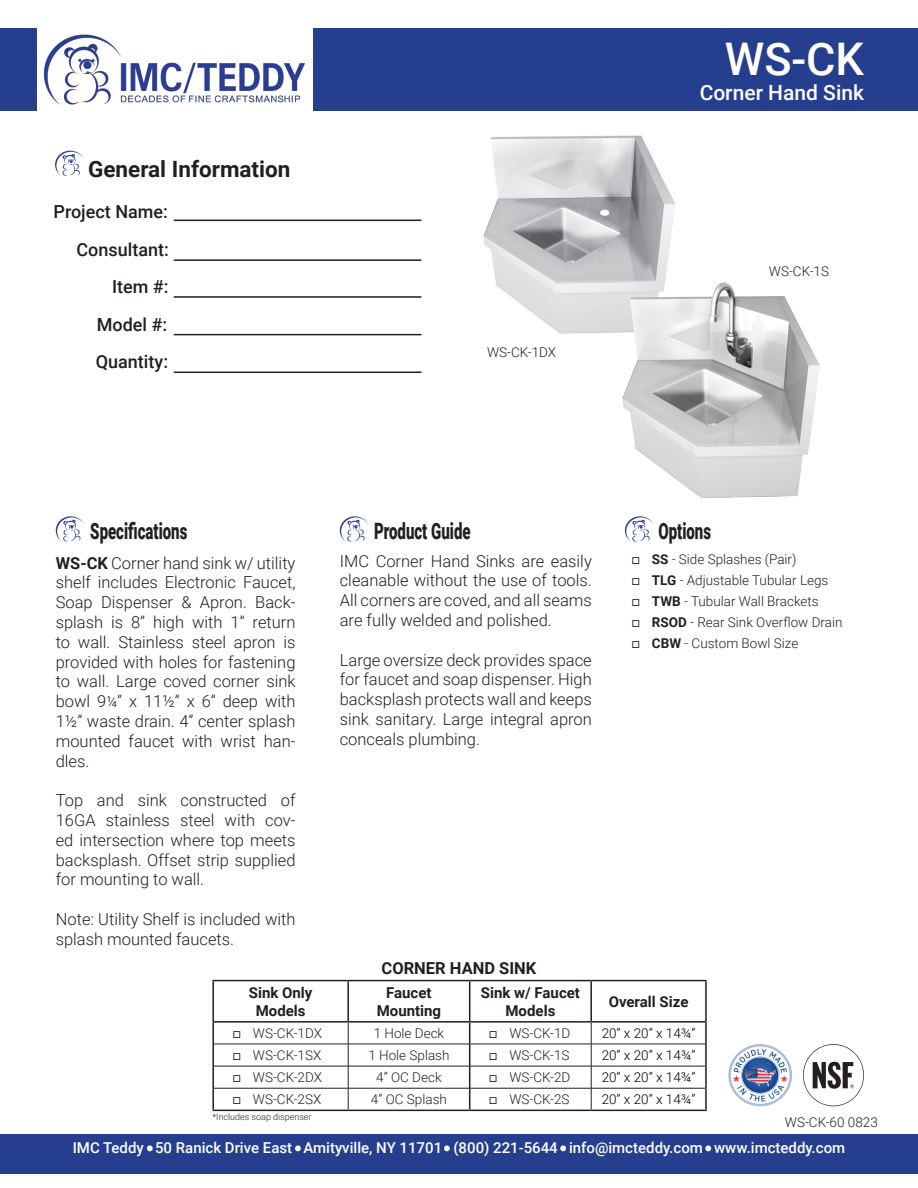
<style>
.page{position:relative;width:918px;height:1188px;background:#fff}
.page>*{position:absolute;margin:0;border:0;box-sizing:border-box;transform-origin:0 0}
.t1{font:500 45px "Roboto";color:#fff}
.t2{font:900 22.5px "Roboto";color:#231f20;scale:.67 1}
.t3{font:700 22.5px "Roboto";color:#231f20}
.t4{font:500 21px "Roboto";color:#fff}
.t5{font:500 18px "Roboto";color:#231f20}
.t6{font:300 16.5px/19.8px "Roboto";color:#231f20;text-align:justify}
.t7{font:700 16.5px "Roboto";color:#231f20}
.t8{font:500 15px "Roboto";color:#fff}
.t9{font:700 15px/18px "Roboto";color:#231f20;text-align:center}
.t10{font:300 13.5px "Roboto";color:#231f20}
.t11{font:300 13.5px "Roboto";color:#000}
.t12{font:300 9px "Roboto";color:#231f20}
.s1{font-weight:700}
.s2{font-size:15px}
.s3{font-family:"Lato";font-weight:500}
</style>
<div class="page">
<div style="left:313px;top:28px;width:605px;height:83px;background:#253f8e"></div>
<div style="left:0;top:1134px;width:918px;height:40px;background:#253f8e"></div>
<img style="left:43px;top:34px;width:262px;height:71px">
<div style="left:0;top:28px;width:37px;height:83px;background:#253f8e"></div>
<svg style="left:728px;top:1044px;width:64px;height:62px"></svg>
<img style="left:745px;top:1058px;width:15px;height:21px">
<img style="left:760px;top:1058px;width:12px;height:16px">
<svg style="left:803px;top:1044px;width:61px;height:62px"></svg>
<svg style="left:147px;top:1145px;width:6px;height:6px"></svg>
<svg style="left:295px;top:1145px;width:6px;height:6px"></svg>
<svg style="left:444px;top:1145px;width:6px;height:6px"></svg>
<svg style="left:560px;top:1145px;width:6px;height:6px"></svg>
<svg style="left:705px;top:1145px;width:6px;height:6px"></svg>
<svg style="left:55px;top:151px;width:28px;height:25px"></svg>
<hr style="left:174px;top:220px;width:247px;height:1px;background:#231f20">
<hr style="left:174px;top:259px;width:247px;height:2px;background:#231f20">
<hr style="left:174px;top:296px;width:247px;height:2px;background:#231f20">
<hr style="left:174px;top:334px;width:247px;height:1px;background:#231f20">
<hr style="left:174px;top:372px;width:247px;height:1px;background:#231f20">
<img style="left:483px;top:135px;width:192px;height:199px">
<img style="left:622px;top:283px;width:197px;height:215px">
<hr style="left:212px;top:980px;width:136px;height:1px;background:#231f20">
<hr style="left:212px;top:981px;width:2px;height:40px;background:#231f20">
<hr style="left:348px;top:980px;width:122px;height:1px;background:#231f20">
<hr style="left:470px;top:980px;width:121px;height:1px;background:#231f20">
<hr style="left:591px;top:980px;width:116px;height:1px;background:#231f20">
<hr style="left:212px;top:1023px;width:2px;height:21px;background:#231f20">
<hr style="left:212px;top:1044px;width:2px;height:22px;background:#231f20">
<hr style="left:212px;top:1066px;width:2px;height:22px;background:#231f20">
<hr style="left:212px;top:1088px;width:2px;height:22px;background:#231f20">
<svg style="left:469px;top:1023px;width:1px;height:87px"></svg>
<hr style="left:214px;top:1044px;width:134px;height:1px;background:#231f20">
<hr style="left:348px;top:1044px;width:122px;height:1px;background:#231f20">
<hr style="left:470px;top:1044px;width:121px;height:1px;background:#231f20">
<hr style="left:591px;top:1044px;width:114px;height:1px;background:#231f20">
<hr style="left:214px;top:1066px;width:134px;height:1px;background:#231f20">
<hr style="left:348px;top:1066px;width:122px;height:1px;background:#231f20">
<hr style="left:470px;top:1066px;width:121px;height:1px;background:#231f20">
<hr style="left:591px;top:1066px;width:114px;height:1px;background:#231f20">
<hr style="left:214px;top:1088px;width:134px;height:1px;background:#231f20">
<hr style="left:348px;top:1088px;width:122px;height:1px;background:#231f20">
<svg style="left:348px;top:1023px;width:1px;height:87px"></svg>
<hr style="left:470px;top:1088px;width:121px;height:1px;background:#231f20">
<hr style="left:591px;top:1088px;width:114px;height:1px;background:#231f20">
<svg style="left:591px;top:1023px;width:1px;height:87px"></svg>
<hr style="left:347px;top:981px;width:2px;height:40px;background:#231f20">
<hr style="left:469px;top:981px;width:1px;height:40px;background:#231f20">
<hr style="left:590px;top:981px;width:2px;height:40px;background:#231f20">
<hr style="left:705px;top:981px;width:2px;height:40px;background:#231f20">
<hr style="left:212px;top:1021px;width:136px;height:2px;background:#231f20">
<hr style="left:348px;top:1021px;width:122px;height:2px;background:#231f20">
<hr style="left:470px;top:1021px;width:121px;height:2px;background:#231f20">
<hr style="left:591px;top:1021px;width:116px;height:2px;background:#231f20">
<hr style="left:705px;top:1023px;width:2px;height:21px;background:#231f20">
<hr style="left:705px;top:1044px;width:2px;height:22px;background:#231f20">
<hr style="left:705px;top:1066px;width:2px;height:22px;background:#231f20">
<hr style="left:705px;top:1088px;width:2px;height:22px;background:#231f20">
<hr style="left:212px;top:1110px;width:136px;height:1px;background:#231f20">
<hr style="left:348px;top:1110px;width:122px;height:1px;background:#231f20">
<hr style="left:470px;top:1110px;width:121px;height:1px;background:#231f20">
<hr style="left:591px;top:1110px;width:116px;height:1px;background:#231f20">
<svg style="left:56px;top:516px;width:28px;height:26px"></svg>
<svg style="left:340px;top:516px;width:28px;height:26px"></svg>
<svg style="left:625px;top:516px;width:28px;height:26px"></svg>
<p class="t3" style="left:88px;top:153px;width:204px">General Information</p>
<p class="t5" style="left:54px;top:199px;width:116px">Project Name:</p>
<p class="t5" style="left:76px;top:237px;width:94px">Consultant:</p>
<p class="t5" style="left:112px;top:274px;width:58px">Item #:</p>
<p class="t5" style="left:97px;top:312px;width:72px">Model #:</p>
<p class="t5" style="left:96px;top:349px;width:74px">Quantity:</p>
<p class="t10" style="left:487px;top:343px;width:71px">WS-CK-1DX</p>
<p class="t1" style="left:725px;top:27px;width:141px">WS-CK</p>
<p class="t4" style="left:700px;top:78px;width:166px">Corner Hand Sink</p>
<p class="t10" style="left:769px;top:262px;width:62px">WS-CK-1S</p>
<p class="t2" style="left:90px;top:516px;width:146px">Specifications</p>
<p class="t2" style="left:374px;top:516px;width:146px">Product Guide</p>
<p class="t2" style="left:658px;top:516px;width:80px">Options</p>
<p class="t6" style="left:56px;top:552px;width:241px"><span class="s1">WS-CK</span> Corner hand sink w/ utility shelf includes Electronic Faucet, Soap Dispenser &amp; Apron. Back&shy;splash is 8” high with 1” return to wall. Stainless steel apron is provided with holes for fastening to wall. Large coved corner sink bowl 9<span class="s2">¼</span>” x 11½” x 6” deep with 1½” waste drain. 4” center splash mounted faucet with wrist han&shy;dles.</p>
<p class="t6" style="left:56px;top:790px;width:241px">Top and sink constructed of 16GA stainless steel with cov&shy;ed intersection where top meets backsplash. Offset strip supplied for mounting to wall.</p>
<p class="t6" style="left:56px;top:909px;width:241px">Note: Utility Shelf is included with splash mounted faucets.</p>
<p class="t10" style="left:632px;top:550px;width:166px"><span class="s3">□</span> <span class="s1">SS</span> - Side Splashes (Pair)</p>
<p class="t10" style="left:632px;top:571px;width:198px"><span class="s3">□</span> <span class="s1">TLG</span> - Adjustable Tubular Legs</p>
<p class="t10" style="left:632px;top:592px;width:189px"><span class="s3">□</span> <span class="s1">TWB</span> - Tubular Wall Brackets</p>
<p class="t10" style="left:632px;top:613px;width:212px"><span class="s3">□</span> <span class="s1">RSOD</span> - Rear Sink Overflow Drain</p>
<p class="t10" style="left:632px;top:634px;width:168px"><span class="s3">□</span> <span class="s1">CBW</span> - Custom Bowl Size</p>
<p class="t6" style="left:340px;top:550px;width:254px">IMC Corner Hand Sinks are easily cleanable without the use of tools.<br>All corners are coved, and all seams are fully welded and polished.</p>
<p class="t6" style="left:340px;top:649px;width:254px">Large oversize deck provides space for faucet and soap dispenser. High backsplash protects wall and keeps sink sanitary. Large integral apron conceals plumbing.</p>
<p class="t9" style="left:249px;top:983px;width:65px">Sink Only</p>
<p class="t9" style="left:256px;top:1001px;width:51px">Models</p>
<p class="t7" style="left:382px;top:956px;width:156px">CORNER HAND SINK</p>
<p class="t9" style="left:377px;top:983px;width:66px">Faucet<br>Mounting</p>
<p class="t9" style="left:481px;top:983px;width:101px">Sink w/ Faucet</p>
<p class="t9" style="left:506px;top:1001px;width:51px">Models</p>
<p class="t9" style="left:609px;top:992px;width:81px">Overall Size</p>
<p class="t10" style="left:233px;top:1024px;width:91px"><span class="s3">□</span> WS-CK-1DX</p>
<p class="t10" style="left:374px;top:1024px;width:72px">1 Hole Deck</p>
<p class="t10" style="left:489px;top:1024px;width:83px"><span class="s3">□</span> WS-CK-1D</p>
<p class="t11" style="left:602px;top:1024px;width:95px">20” x 20” x 14¾”</p>
<p class="t10" style="left:233px;top:1046px;width:90px"><span class="s3">□</span> WS-CK-1SX</p>
<p class="t10" style="left:368px;top:1046px;width:83px">1 Hole Splash</p>
<p class="t10" style="left:489px;top:1046px;width:82px"><span class="s3">□</span> WS-CK-1S</p>
<p class="t11" style="left:602px;top:1046px;width:95px">20” x 20” x 14¾”</p>
<p class="t10" style="left:233px;top:1068px;width:91px"><span class="s3">□</span> WS-CK-2DX</p>
<p class="t10" style="left:376px;top:1068px;width:67px">4” OC Deck</p>
<p class="t10" style="left:489px;top:1068px;width:83px"><span class="s3">□</span> WS-CK-2D</p>
<p class="t11" style="left:602px;top:1068px;width:95px">20” x 20” x 14¾”</p>
<p class="t10" style="left:233px;top:1090px;width:90px"><span class="s3">□</span> WS-CK-2SX</p>
<p class="t10" style="left:371px;top:1090px;width:77px">4” OC Splash</p>
<p class="t10" style="left:489px;top:1090px;width:82px"><span class="s3">□</span> WS-CK-2S</p>
<p class="t11" style="left:602px;top:1090px;width:95px">20” x 20” x 14¾”</p>
<p class="t12" style="left:212px;top:1110px;width:101px">*Includes soap dispenser</p>
<p class="t10" style="left:785px;top:1113px;width:94px">WS-CK-60 0823</p>
<p class="t8" style="left:73px;top:1137px;width:774px">IMC Teddy 50 Ranick Drive East Amityville, NY 11701 (800) 221-5644 info@imcteddy.com www.imcteddy.com</p>
</div>
